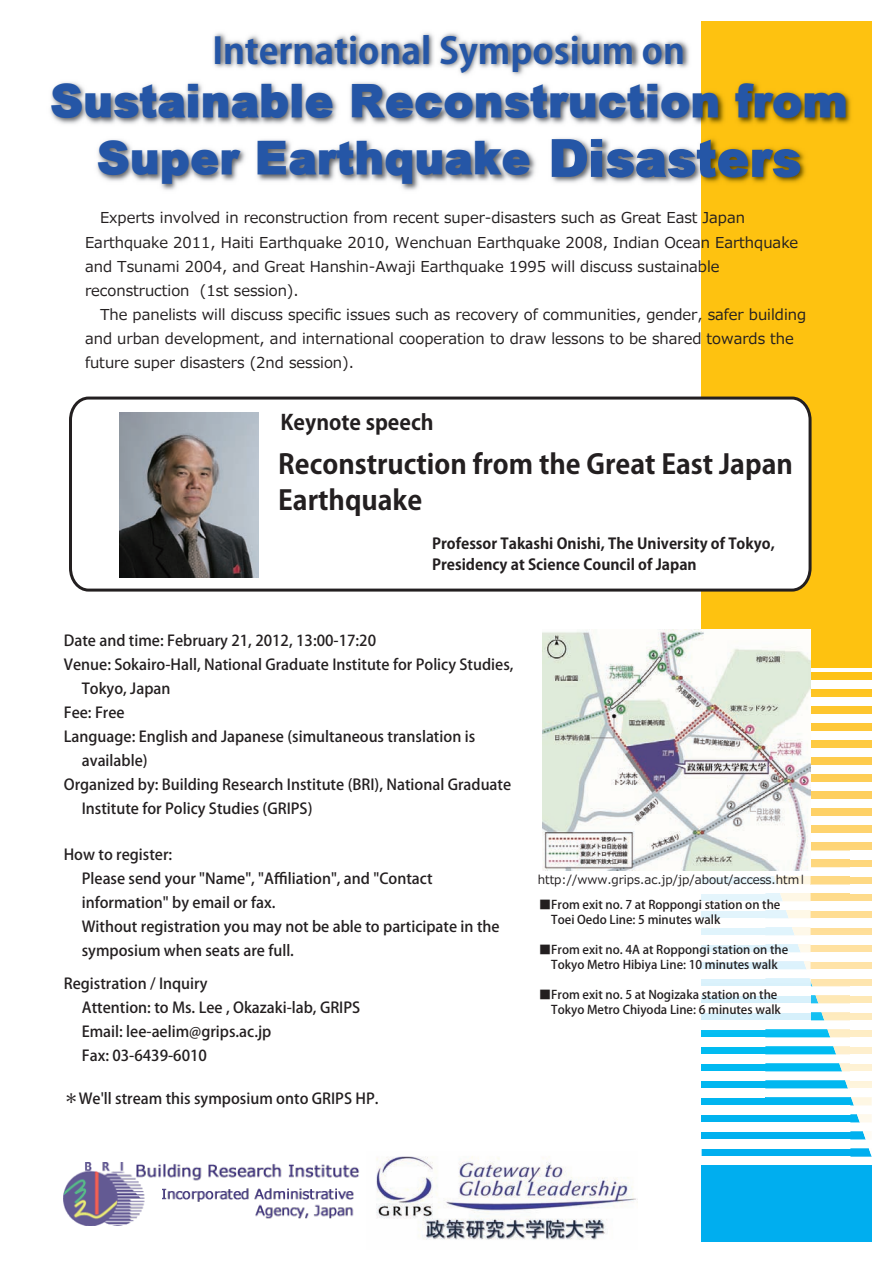
<style>
.page{position:relative;width:893px;height:1263px;background:#fff}
.page>*{position:absolute;margin:0;border:0;box-sizing:border-box;transform-origin:0 0}
.t1{font:48px/57px "DHP Gothic EB WIN RKSJ H";color:#2556a6;text-align:center}
.t2{font:700 36px "Koz Go Pro";color:#2556a6}
.t3{font:700 27px/36px "Koz Go Pro";color:#231f20}
.t4{font:700 21px "Koz Go Pro";color:#231f20}
.t5{font:500 15px/24px "Koz Go Pro";color:#231f20}
.t6{font:15px/24px "Meiryo";color:#231f20}
.t7{font:700 15px/21px "Koz Go Pro";color:#231f20}
.t8{font:500 12px/15px "Koz Go Pro";color:#231f20}
.t9{font:12px "Meiryo";color:#231f20}
.s1{font-size:54px}
.s2{font-family:"MS Gothic"}
</style>
<div class="page">
<div style="left:702px;top:21px;width:170px;height:647px;background:#fec210"></div>
<div style="left:702px;top:1165px;width:170px;height:77px;background:#00aeef"></div>
<img style="left:543px;top:629px;width:268px;height:39px">
<svg style="left:542px;top:668px;width:330px;height:489px"></svg>
<svg style="left:69px;top:395px;width:743px;height:198px"></svg>
<img style="left:120px;top:412px;width:138px;height:165px">
<img style="left:376px;top:1152px;width:261px;height:88px">
<img style="left:50px;top:26px;width:652px;height:192px">
<img style="left:702px;top:82px;width:149px;height:101px">
<img style="left:64px;top:1162px;width:295px;height:63px">
<h2 class="t2" style="left:212px;top:27px;width:474px">International Symposium on</h2>
<h1 class="t1" style="left:50px;top:74px;width:799px">Sustainable Reconstruction from<br>Super Earthquake <span class="s1">Disasters</span></h1>
<p class="t6" style="left:85px;top:207px;width:715px;text-indent:15px">Experts involved in reconstruction from recent super-disasters such as Great East Japan Earthquake 2011, Haiti Earthquake 2010, Wenchuan Earthquake 2008, Indian Ocean Earthquake and Tsunami 2004, and Great Hanshin-Awaji Earthquake 1995 will discuss sustainable reconstruction (1st session).</p>
<p class="t6" style="left:85px;top:303px;width:723px;text-indent:15px">The panelists will discuss specific issues such as recovery of communities, gender, safer building and urban development, and international cooperation to draw lessons to be shared towards the future super disasters (2nd session).</p>
<h3 class="t4" style="left:280px;top:409px;width:155px">Keynote speech</h3>
<h3 class="t3" style="left:278px;top:447px;width:516px">Reconstruction from the Great East Japan<br>Earthquake</h3>
<p class="t7" style="left:432px;top:534px;width:344px">Professor Takashi Onishi, The University of Tokyo,<br>Presidency at Science Council of Japan</p>
<p class="t5" style="left:64px;top:629px;width:314px">Date and time: February 21, 2012, 13:00-17:20</p>
<p class="t5" style="left:64px;top:653px;width:451px">Venue: Sokairo-Hall, National Graduate Institute for Policy Studies,</p>
<p class="t5" style="left:82px;top:677px;width:90px">Tokyo, Japan</p>
<p class="t5" style="left:64px;top:701px;width:62px">Fee: Free</p>
<p class="t5" style="left:64px;top:725px;width:413px">Language: English and Japanese (simultaneous translation is</p>
<p class="t5" style="left:82px;top:749px;width:67px">available)</p>
<p class="t5" style="left:64px;top:773px;width:449px">Organized by: Building Research Institute (BRI), National Graduate</p>
<p class="t5" style="left:82px;top:797px;width:232px">Institute for Policy Studies (GRIPS)</p>
<p class="t5" style="left:82px;top:843px;width:419px;text-indent:-18px">How to register:<br>Please send your "Name", "Affiliation", and "Contact information" by email or fax.<br>Without registration you may not be able to participate in the symposium when seats are full.</p>
<p class="t5" style="left:82px;top:973px;width:280px;text-indent:-18px">Registration / Inquiry<br>Attention: to Ms. Lee , Okazaki-lab, GRIPS<br>Email: lee-aelim@grips.ac.jp<br>Fax: 03-6439-6010</p>
<p class="t5" style="left:64px;top:1087px;width:316px">＊We'll stream this symposium onto GRIPS HP.</p>
<p class="t9" style="left:538px;top:871px;width:269px">http://www.grips.ac.jp/jp/about/access.htm<span class="s2">l</span></p>
<p class="t8" style="left:551px;top:897px;width:231px;text-indent:-12px">■From exit no. 7 at Roppongi station on the<br>Toei Oedo Line: 5 minutes walk</p>
<p class="t8" style="left:539px;top:942px;width:251px;text-align:center">■From exit no. 4A at Roppongi station on the<br>Tokyo Metro Hibiya Line: 10 minutes walk</p>
<p class="t8" style="left:539px;top:987px;width:243px;text-align:right">■From exit no. 5 at Nogizaka station on the<br>Tokyo Metro Chiyoda Line: 6 minutes walk</p>
</div>
